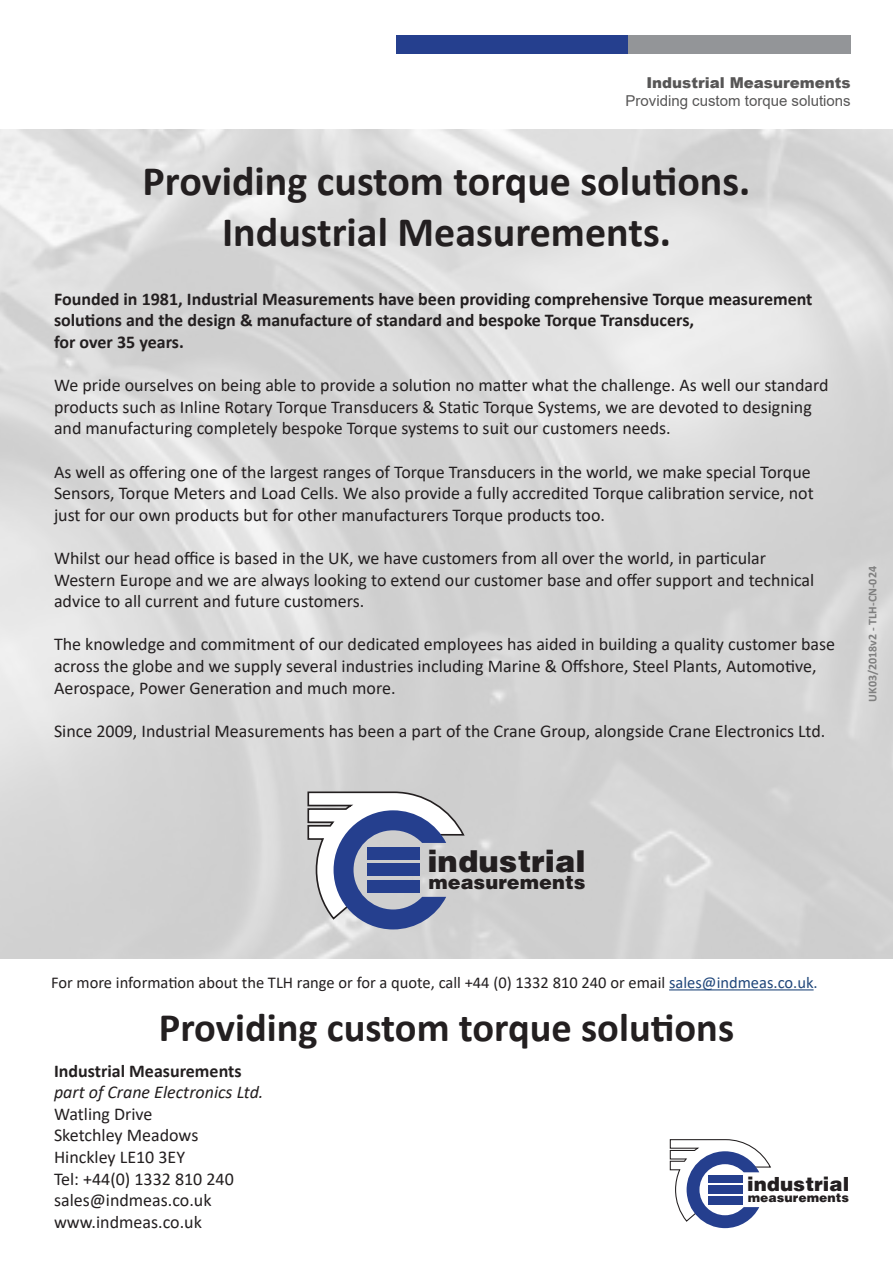
<style>
.page{position:relative;width:893px;height:1263px;background:#fff}
.page>*{position:absolute;margin:0;border:0;box-sizing:border-box;transform-origin:0 0}
.t1{font:700 42px "Calibri";color:#231f20}
.t2{font:700 40.5px "Calibri";color:#231f20}
.t3{font:900 30.6px "Helvetica";color:#231f20}
.t4{font:900 19.8px "Helvetica";color:#231f20}
.t5{font:900 19.35px "Helvetica";color:#231f20}
.t6{font:18px/21.6px "Calibri";color:#231f20}
.t7{font:700 18px/21.6px "Calibri";color:#231f20}
.t8{font:italic 18px "Calibri";color:#231f20}
.t9{font:16.5px "Calibri";color:#231f20}
.t10{font:15px "Arial";color:#575656}
.t11{font:900 15px "Arial";color:#575656}
.t12{font:900 12.45px "Helvetica";color:#231f20}
.t13{font:700 12px "Calibri";color:#7f7f7f}
.s1{color:#1f467a}
</style>
<div class="page">
<div style="left:396px;top:35px;width:232px;height:19px;background:#253f8e"></div>
<div style="left:628px;top:35px;width:223px;height:19px;background:#939598"></div>
<svg style="left:670px;top:1139px;width:101px;height:89px"></svg>
<hr style="left:669px;top:989px;width:145px;height:1px;background:#1f467a">
<svg style="left:307px;top:791px;width:159px;height:138px"></svg>
<p class="t11" style="left:646px;top:72px;width:206px">Industrial Measurements</p>
<p class="t10" style="left:626px;top:90px;width:227px">Providing custom torque solutions</p>
<p class="t1" style="left:143px;top:152px;width:609px">Providing custom torque solutions.</p>
<p class="t1" style="left:222px;top:202px;width:450px">Industrial Measurements.</p>
<p class="t7" style="left:54px;top:288px;width:760px">Founded in 1981, Industrial Measurements have been providing comprehensive Torque measurement solutions and the design &amp; manufacture of standard and bespoke Torque Transducers,</p>
<p class="t7" style="left:54px;top:331px;width:131px">for over 35 years.</p>
<p class="t6" style="left:54px;top:374px;width:776px">We pride ourselves on being able to provide a solution no matter what the challenge. As well our standard products such as Inline Rotary Torque Transducers &amp; Static Torque Systems, we are devoted to designing and manufacturing completely bespoke Torque systems to suit our customers needs.</p>
<p class="t6" style="left:54px;top:460px;width:761px">As well as offering one of the largest ranges of Torque Transducers in the world, we make special Torque<br>Sensors, Torque Meters and Load Cells. We also provide a fully accredited Torque calibration service, not just for our own products but for other manufacturers Torque products too.</p>
<p class="t6" style="left:54px;top:547px;width:714px">Whilst our head office is based in the UK, we have customers from all over the world, in particular</p>
<p class="t6" style="left:54px;top:568px;width:762px">Western Europe and we are always looking to extend our customer base and offer support and technical advice to all current and future customers.</p>
<p class="t6" style="left:54px;top:633px;width:783px">The knowledge and commitment of our dedicated employees has aided in building a quality customer base across the globe and we supply several industries including Marine &amp; Offshore, Steel Plants, Automotive,<br>Aerospace, Power Generation and much more.</p>
<p class="t6" style="left:54px;top:720px;width:773px">Since 2009, Industrial Measurements has been a part of the Crane Group, alongside Crane Electronics Ltd.</p>
<p class="t13" style="left:864px;top:702px;width:137px;rotate:-90deg">UK03/2018v2 - TLH-CN-024</p>
<p class="t3" style="left:427px;top:843px;width:160px">industrial</p>
<p class="t5" style="left:428px;top:871px;width:159px">measurements</p>
<p class="t9" style="left:51px;top:971px;width:768px">For more information about the TLH range or for a quote, call +44 (0) 1332 810 240 or email <span class="s1">sales@indmeas.co.uk.</span></p>
<p class="t2" style="left:159px;top:999px;width:577px">Providing custom torque solutions</p>
<p class="t7" style="left:54px;top:1060px;width:189px">Industrial Measurements</p>
<p class="t8" style="left:54px;top:1080px;width:211px">part of Crane Electronics Ltd.</p>
<p class="t6" style="left:54px;top:1102px;width:100px">Watling Drive</p>
<p class="t6" style="left:54px;top:1124px;width:146px">Sketchley Meadows</p>
<p class="t6" style="left:54px;top:1146px;width:133px">Hinckley LE10 3EY</p>
<p class="t6" style="left:54px;top:1167px;width:181px">Tel: +44(0) 1332 810 240</p>
<p class="t6" style="left:54px;top:1189px;width:159px">sales@indmeas.co.uk</p>
<p class="t6" style="left:54px;top:1210px;width:149px">www.indmeas.co.uk</p>
<p class="t4" style="left:747px;top:1172px;width:104px">industrial</p>
<p class="t12" style="left:748px;top:1190px;width:103px">measurements</p>
</div>
